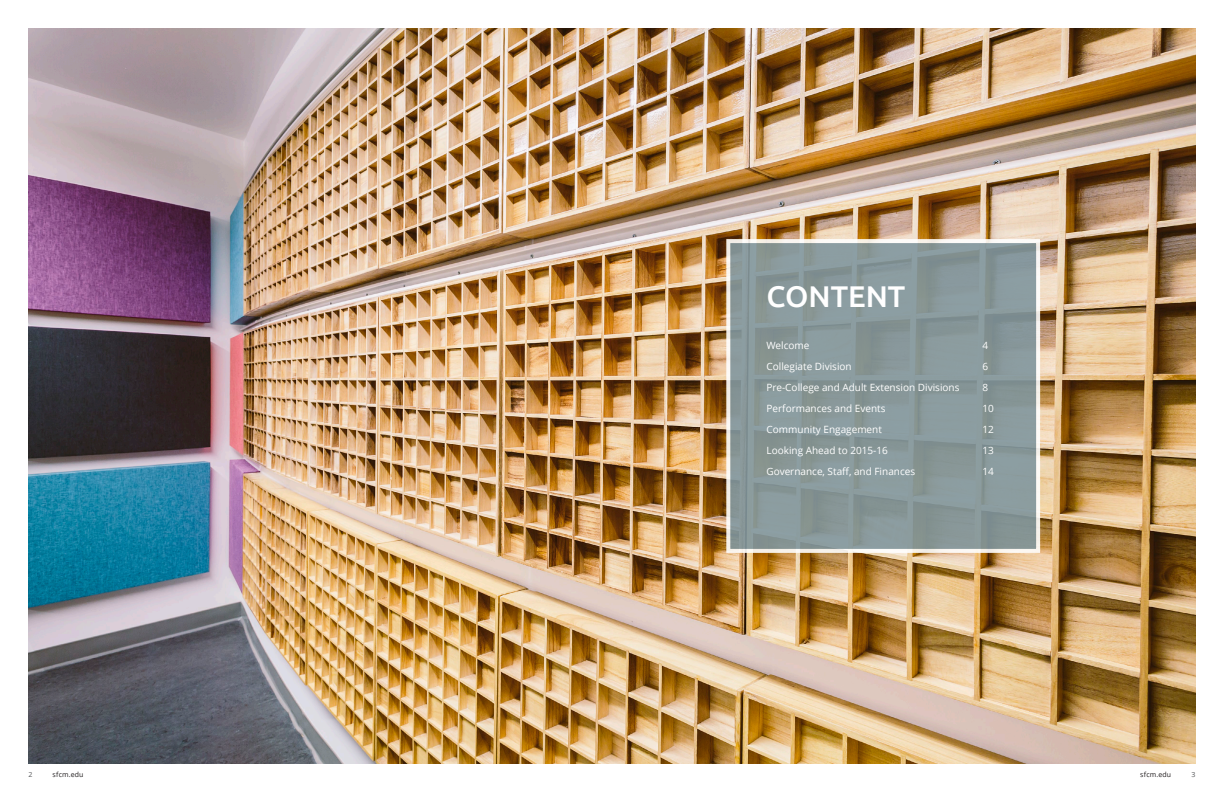
<style>
.page{position:relative;width:1224px;height:792px;background:#fff}
.page>*{position:absolute;margin:0;border:0;box-sizing:border-box;transform-origin:0 0}
.t1{font:500 30px "Ubuntu";color:#fff}
.t2{font:10px "Open Sans";color:#fff}
.t3{font:7px "Open Sans";letter-spacing:.02em;color:#231f20}
.t4{font:7px "Open Sans";color:#57585a}
</style>
<div class="page">
<img style="left:28px;top:28px;width:1168px;height:736px">
<div style="left:726px;top:239px;width:314px;height:314px;background:linear-gradient(to right,#889899,#88989b);border:4px solid #fff"></div>
<h1 class="t1" style="left:767px;top:277px;width:140px">CONTENT</h1>
<p class="t2" style="left:767px;top:338px;width:44px">Welcome</p>
<p class="t2" style="left:983px;top:338px;width:7px">4</p>
<p class="t2" style="left:767px;top:359px;width:87px">Collegiate Division</p>
<p class="t2" style="left:983px;top:359px;width:7px">6</p>
<p class="t2" style="left:767px;top:380px;width:194px">Pre-College and Adult Extension Divisions</p>
<p class="t2" style="left:983px;top:380px;width:7px">8</p>
<p class="t2" style="left:767px;top:401px;width:121px">Performances and Events</p>
<p class="t2" style="left:983px;top:401px;width:13px">10</p>
<p class="t2" style="left:767px;top:422px;width:117px">Community Engagement</p>
<p class="t2" style="left:983px;top:422px;width:13px">12</p>
<p class="t2" style="left:767px;top:443px;width:123px">Looking Ahead to 2015-16</p>
<p class="t2" style="left:983px;top:443px;width:13px">13</p>
<p class="t2" style="left:767px;top:464px;width:150px">Governance, Staff, and Finances</p>
<p class="t2" style="left:983px;top:464px;width:13px">14</p>
<p class="t4" style="left:28px;top:770px;width:6px">2</p>
<p class="t3" style="left:53px;top:770px;width:33px">sfcm.edu</p>
<p class="t3" style="left:1140px;top:770px;width:33px">sfcm.edu</p>
<p class="t4" style="left:1192px;top:770px;width:6px">3</p>
</div>
